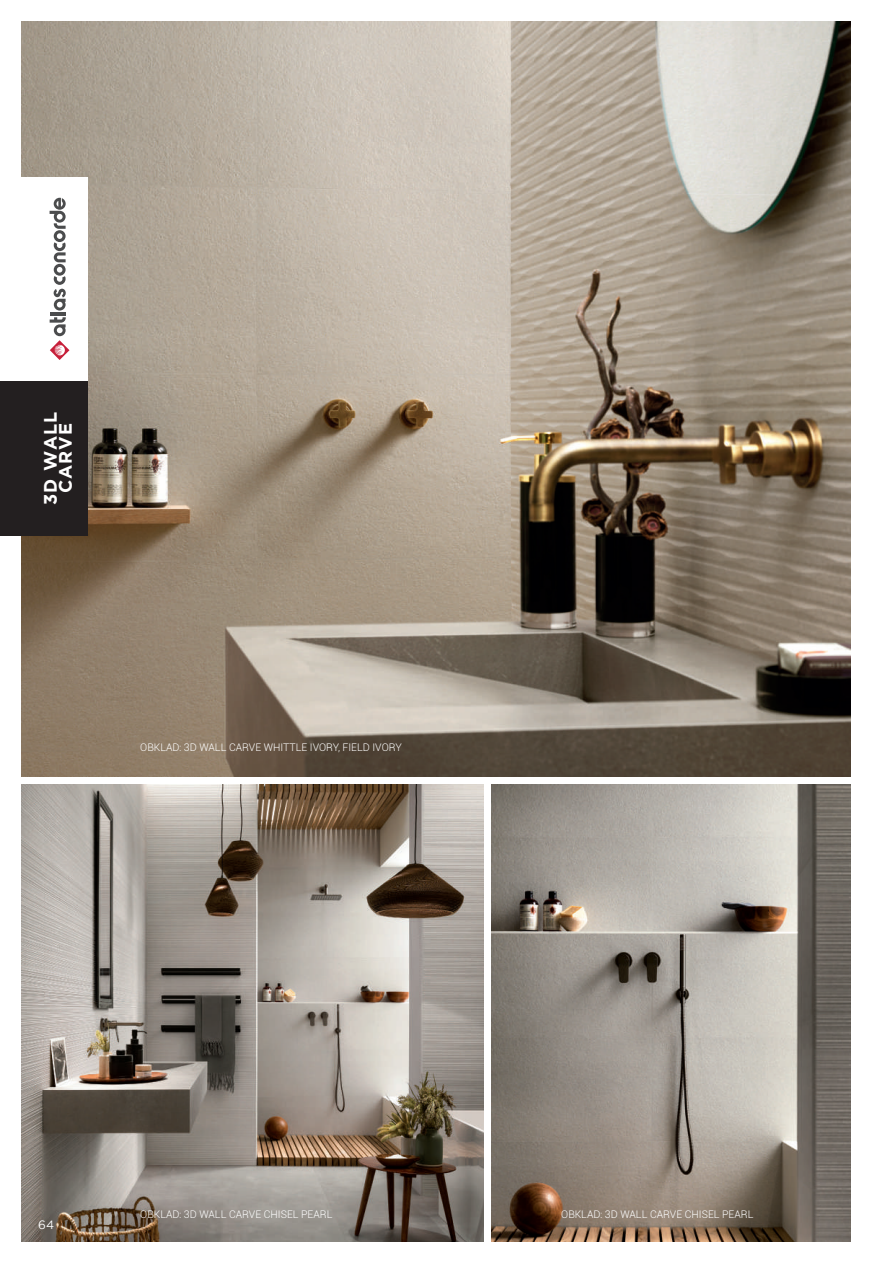
<style>
.page{position:relative;width:893px;height:1263px;background:#fff}
.page>*{position:absolute;margin:0;border:0;box-sizing:border-box;transform-origin:0 0}
.t1{font:700 18px/15px "Gotham";letter-spacing:.05em;color:#fff;text-align:center}
.t2{font:12px "Gotham";color:#fff}
.t3{font:300 10.5px "Roboto";color:#fff}
</style>
<div class="page">
<img style="left:21px;top:21px;width:829px;height:755px">
<div style="left:0;top:381px;width:87px;height:155px;background:#231f20"></div>
<div style="left:0;top:177px;width:87px;height:204px;background:#fff"></div>
<hr style="left:50px;top:312px;width:16px;height:3px;background:#4b4c4d">
<svg style="left:50px;top:198px;width:16px;height:113px"></svg>
<svg style="left:50px;top:317px;width:19px;height:43px"></svg>
<img style="left:21px;top:784px;width:462px;height:458px">
<img style="left:492px;top:784px;width:358px;height:458px">
<h1 class="t1" style="left:42px;top:505px;width:94px;rotate:-90deg">3D WALL<br>CARVE</h1>
<p class="t3" style="left:140px;top:740px;width:263px">OBKLAD: 3D WALL CARVE WHITTLE IVORY, FIELD IVORY</p>
<p class="t2" style="left:38px;top:1218px;width:17px">64</p>
<p class="t3" style="left:140px;top:1207px;width:194px">OBKLAD: 3D WALL CARVE CHISEL PEARL</p>
<p class="t3" style="left:561px;top:1207px;width:194px">OBKLAD: 3D WALL CARVE CHISEL PEARL</p>
</div>
